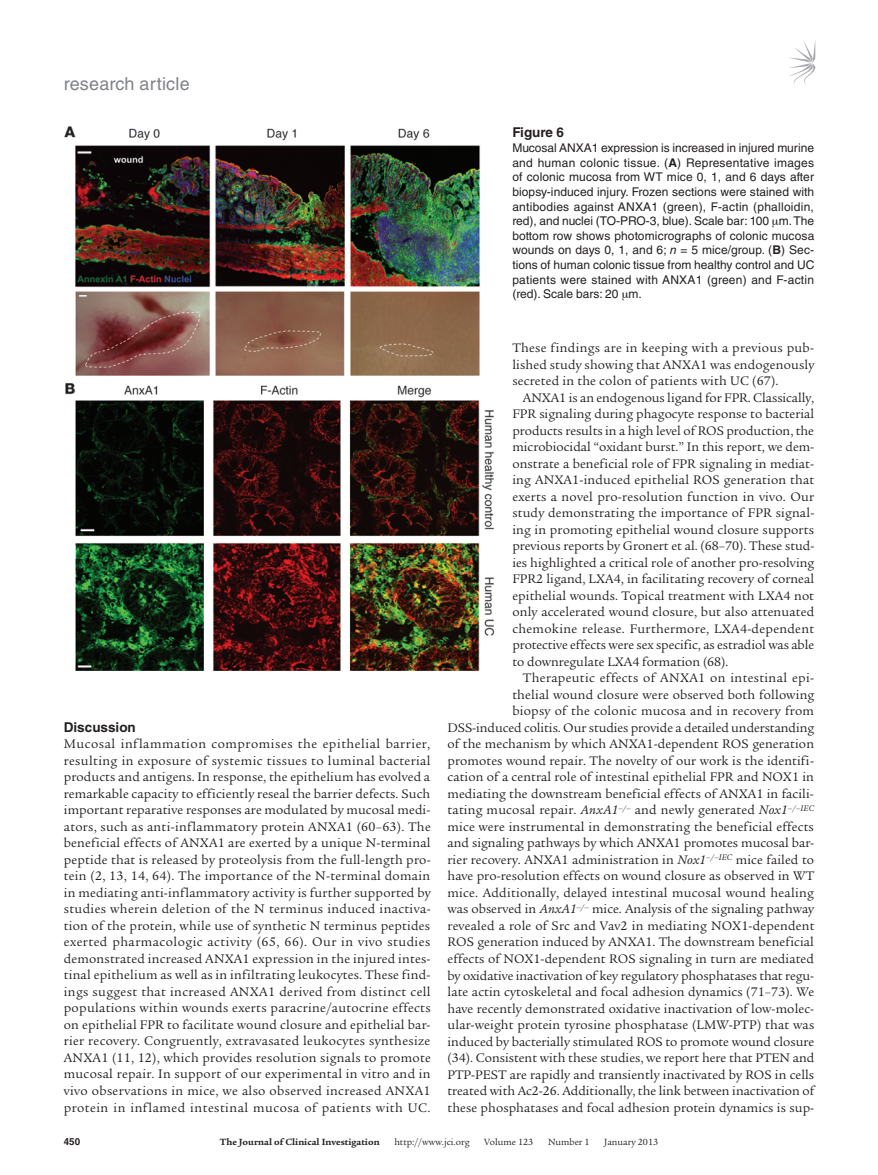
<style>
.page{position:relative;width:878px;height:1175px;background:#fff}
.page>*{position:absolute;margin:0;border:0;box-sizing:border-box;transform-origin:0 0}
.t1{font:18px "Helvetica LT Std";letter-spacing:.01em;color:#808285}
.t2{font:13.5px/16.5px "Legacy Serif Std";letter-spacing:.005em;color:#231f20;text-align:justify}
.t3{font:700 13.5px "Helvetica LT Std";color:#231f20}
.t4{font:12px/14.7px "Helvetica LT Std";letter-spacing:.02em;color:#231f20;text-align:justify}
.t5{font:9.75px "Legacy Serif Std";color:#231f20}
.t6{font:700 9.75px "Legacy Serif Std";color:#231f20}
.t7{font:700 9.75px "Helvetica LT Std";color:#231f20}
.s1{font-weight:700}
.s2{font-style:italic}
</style>
<div class="page">
<svg style="left:789px;top:42px;width:26px;height:43px"></svg>
<img style="left:64px;top:126px;width:431px;height:544px">
<h1 class="t1" style="left:64px;top:73px;width:127px">research article</h1>
<p class="t3" style="left:512px;top:124px;width:53px">Figure 6</p>
<p class="t4" style="left:512px;top:140px;width:303px">Mucosal ANXA1 expression is increased in injured murine and human colonic tissue. (<span class="s1">A</span>) Representative images of colonic mucosa from WT mice 0, 1, and 6 days after biopsy-induced injury. Frozen sections were stained with antibodies against ANXA1 (green), F-actin (phalloidin, red), and nuclei (TO-PRO-3, blue). Scale bar: 100 m. The bottom row shows photomicrographs of colonic mucosa wounds on days 0, 1, and 6; <span class="s2">n</span> = 5 mice/group. (<span class="s1">B</span>) Sec&shy;tions of human colonic tissue from healthy control and UC patients were stained with ANXA1 (green) and F-actin (red). Scale bars: 20 m.</p>
<p class="t3" style="left:64px;top:719px;width:74px">Discussion</p>
<p class="t2" style="left:64px;top:736px;width:368px">Mucosal inflammation compromises the epithelial barrier, resulting in exposure of systemic tissues to luminal bacterial products and antigens. In response, the epithelium has evolved a remarkable capacity to efficiently reseal the barrier defects. Such important reparative responses are modulated by mucosal medi&shy;ators, such as anti-inflammatory protein ANXA1 (60–63). The beneficial effects of ANXA1 are exerted by a unique N-terminal peptide that is released by proteolysis from the full-length pro&shy;tein (2, 13, 14, 64). The importance of the N-terminal domain in mediating anti-inflammatory activity is further supported by studies wherein deletion of the N terminus induced inactiva&shy;tion of the protein, while use of synthetic N terminus peptides exerted pharmacologic activity (65, 66). Our in vivo studies demonstrated increased ANXA1 expression in the injured intes&shy;tinal epithelium as well as in infiltrating leukocytes. These find&shy;ings suggest that increased ANXA1 derived from distinct cell populations within wounds exerts paracrine/autocrine effects on epithelial FPR to facilitate wound closure and epithelial bar&shy;rier recovery. Congruently, extravasated leukocytes synthesize ANXA1 (11, 12), which provides resolution signals to promote mucosal repair. In support of our experimental in vitro and in vivo observations in mice, we also observed increased ANXA1 protein in inflamed intestinal mucosa of patients with UC.</p>
<p class="t2" style="left:512px;top:340px;width:303px">These findings are in keeping with a previous pub&shy;lished study showing that ANXA1 was endogenously secreted in the colon of patients with UC (67).</p>
<p class="t2" style="left:512px;top:389px;width:303px;text-indent:11px">ANXA1 is an endogenous ligand for FPR. Classically, FPR signaling during phagocyte response to bacterial products results in a high level of ROS production, the microbiocidal “oxidant burst.” In this report, we dem&shy;onstrate a beneficial role of FPR signaling in mediat&shy;ing ANXA1-induced epithelial ROS generation that exerts a novel pro-resolution function in vivo. Our study demonstrating the importance of FPR signal&shy;ing in promoting epithelial wound closure supports previous reports by Gronert et al. (68–70). These stud&shy;ies highlighted a critical role of another pro-resolving FPR2 ligand, LXA4, in facilitating recovery of corneal epithelial wounds. Topical treatment with LXA4 not only accelerated wound closure, but also attenuated chemokine release. Furthermore, LXA4-dependent protective effects were sex specific, as estradiol was able to downregulate LXA4 formation (68).</p>
<p class="t2" style="left:447px;top:670px;width:368px;text-align:right">Therapeutic effects of ANXA1 on intestinal epi-<br>thelial wound closure were observed both following<br>biopsy of the colonic mucosa and in recovery from DSS-induced colitis. Our studies provide a detailed understanding of the mechanism by which ANXA1-dependent ROS generation promotes wound repair. The novelty of our work is the identifi&shy;cation of a central role of intestinal epithelial FPR and NOX1 in mediating the downstream beneficial effects of ANXA1 in facili&shy;tating mucosal repair. <span class="s2">AnxA1</span><sup>–/–</sup> and newly generated <span class="s2">Nox1</span><sup>–/–IEC </sup>mice were instrumental in demonstrating the beneficial effects and signaling pathways by which ANXA1 promotes mucosal bar&shy;rier recovery. ANXA1 administration in <span class="s2">Nox1</span><sup>–/–IEC</sup> mice failed to have pro-resolution effects on wound closure as observed in WT mice. Additionally, delayed intestinal mucosal wound healing was observed in <span class="s2">AnxA1</span><sup>–/–</sup> mice. Analysis of the signaling pathway revealed a role of Src and Vav2 in mediating NOX1-dependent ROS generation induced by ANXA1. The downstream beneficial effects of NOX1-dependent ROS signaling in turn are mediated by oxidative inactivation of key regulatory phosphatases that regu&shy;late actin cytoskeletal and focal adhesion dynamics (71–73). We have recently demonstrated oxidative inactivation of low-molec&shy;ular-weight protein tyrosine phosphatase (LMW-PTP) that was induced by bacterially stimulated ROS to promote wound closure (34). Consistent with these studies, we report here that PTEN and PTP-PEST are rapidly and transiently inactivated by ROS in cells treated with Ac2-26. Additionally, the link between inactivation of these phosphatases and focal adhesion protein dynamics is sup-</p>
<p class="t7" style="left:64px;top:1135px;width:18px">450</p>
<p class="t6" style="left:220px;top:1135px;width:161px">The Journal of Clinical Investigation</p>
<p class="t5" style="left:394px;top:1136px;width:77px">http://www.jci.org</p>
<p class="t5" style="left:484px;top:1136px;width:50px">Volume 123</p>
<p class="t5" style="left:548px;top:1136px;width:43px">Number 1</p>
<p class="t5" style="left:604px;top:1136px;width:55px">January 2013</p>
</div>
